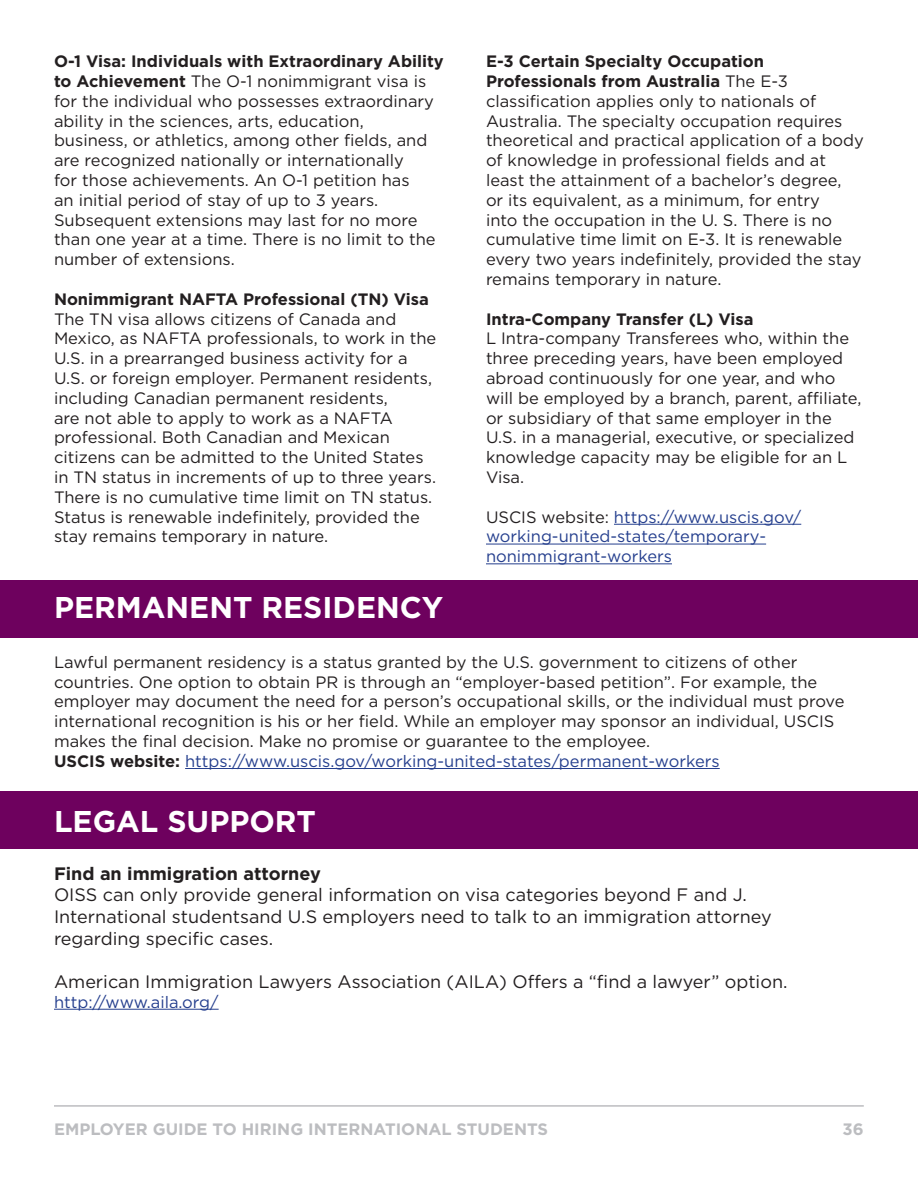
<style>
.page{position:relative;width:918px;height:1188px;background:#fff}
.page>*{position:absolute;margin:0;border:0;box-sizing:border-box;transform-origin:0 0}
.t1{font:700 30px "Gotham";color:#fff}
.t2{font:18px/21.6px "Gotham";color:#231f20}
.t3{font:700 18px "Gotham";color:#231f20}
.t4{font:16.5px/19.8px "Gotham";color:#231f20}
.t5{font:16.5px/19.8px "Gotham";color:#253f8e}
.t6{font:700 16.5px "Gotham";color:#231f20}
.t7{font:700 16.5px "Gotham";color:#bcbdc0}
.s1{font-weight:700}
.s2{color:#231f20}
.s3{color:#253f8e}
</style>
<div class="page">
<hr style="left:54px;top:1105px;width:810px;height:2px;background:#bcbdc0">
<div style="left:0;top:580px;width:918px;height:57px;background:#6e015e"></div>
<hr style="left:185px;top:768px;width:535px;height:1px;background:#253f8e">
<hr style="left:614px;top:524px;width:187px;height:1px;background:#253f8e">
<hr style="left:486px;top:544px;width:280px;height:1px;background:#253f8e">
<hr style="left:486px;top:563px;width:186px;height:1px;background:#253f8e">
<hr style="left:54px;top:1009px;width:165px;height:1px;background:#253f8e">
<div style="left:0;top:792px;width:918px;height:57px;background:#6e015e"></div>
<p class="t4" style="left:54px;top:51px;width:391px"><span class="s1">O-1 Visa: Individuals with Extraordinary Ability to Achievement</span> The O-1 nonimmigrant visa is for the individual who possesses extraordinary ability in the sciences, arts, education,<br>business, or athletics, among other fields, and are recognized nationally or internationally<br>for those achievements. An O-1 petition has<br>an initial period of stay of up to 3 years.<br>Subsequent extensions may last for no more than one year at a time. There is no limit to the number of extensions.</p>
<p class="t6" style="left:54px;top:288px;width:376px">Nonimmigrant NAFTA Professional (TN) Visa</p>
<p class="t4" style="left:54px;top:309px;width:384px">The TN visa allows citizens of Canada and Mexico, as NAFTA professionals, to work in the U.S. in a prearranged business activity for a U.S. or foreign employer. Permanent residents, including Canadian permanent residents,<br>are not able to apply to work as a NAFTA professional. Both Canadian and Mexican citizens can be admitted to the United States in TN status in increments of up to three years.<br>There is no cumulative time limit on TN status.<br>Status is renewable indefinitely, provided the stay remains temporary in nature.</p>
<h1 class="t1" style="left:54px;top:587px;width:391px">PERMANENT RESIDENCY</h1>
<p class="t4" style="left:486px;top:51px;width:380px"><span class="s1">E-3 Certain Specialty Occupation Professionals from Australia</span> The E-3 classification applies only to nationals of Australia. The specialty occupation requires theoretical and practical application of a body of knowledge in professional fields and at least the attainment of a bachelor’s degree,<br>or its equivalent, as a minimum, for entry<br>into the occupation in the U. S. There is no cumulative time limit on E-3. It is renewable every two years indefinitely, provided the stay remains temporary in nature.</p>
<p class="t6" style="left:486px;top:308px;width:269px">Intra-Company Transfer (L) Visa</p>
<p class="t4" style="left:486px;top:328px;width:377px">L Intra-company Transferees who, within the three preceding years, have been employed abroad continuously for one year, and who will be employed by a branch, parent, affiliate, or subsidiary of that same employer in the U.S. in a managerial, executive, or specialized knowledge capacity may be eligible for an L Visa.</p>
<p class="t5" style="left:486px;top:507px;width:317px"><span class="s2">USCIS website:</span> https://www.uscis.gov/ working-united-states/temporary&shy;nonimmigrant-workers</p>
<p class="t4" style="left:54px;top:652px;width:792px">Lawful permanent residency is a status granted by the U.S. government to citizens of other countries. One option to obtain PR is through an “employer-based petition”. For example, the employer may document the need for a person’s occupational skills, or the individual must prove international recognition is his or her field. While an employer may sponsor an individual, USCIS makes the final decision. Make no promise or guarantee to the employee.<br><span class="s1">USCIS website:</span> <span class="s3">https://www.uscis.gov/working-united-states/permanent-workers</span></p>
<h1 class="t1" style="left:54px;top:802px;width:264px">LEGAL SUPPORT</h1>
<p class="t3" style="left:54px;top:861px;width:268px">Find an immigration attorney</p>
<p class="t2" style="left:54px;top:884px;width:719px">OISS can only provide general information on visa categories beyond F and J.<br>International studentsand U.S employers need to talk to an immigration attorney regarding specific cases.</p>
<p class="t2" style="left:54px;top:970px;width:735px">American Immigration Lawyers Association (AILA) Offers a “find a lawyer” option.</p>
<p class="t5" style="left:54px;top:991px;width:166px">http://www.aila.org/</p>
<p class="t7" style="left:54px;top:1118px;width:496px">EMPLOYER GUIDE TO HIRING INTERNATIONAL STUDENTS</p>
<p class="t7" style="left:843px;top:1118px;width:23px">36</p>
</div>
